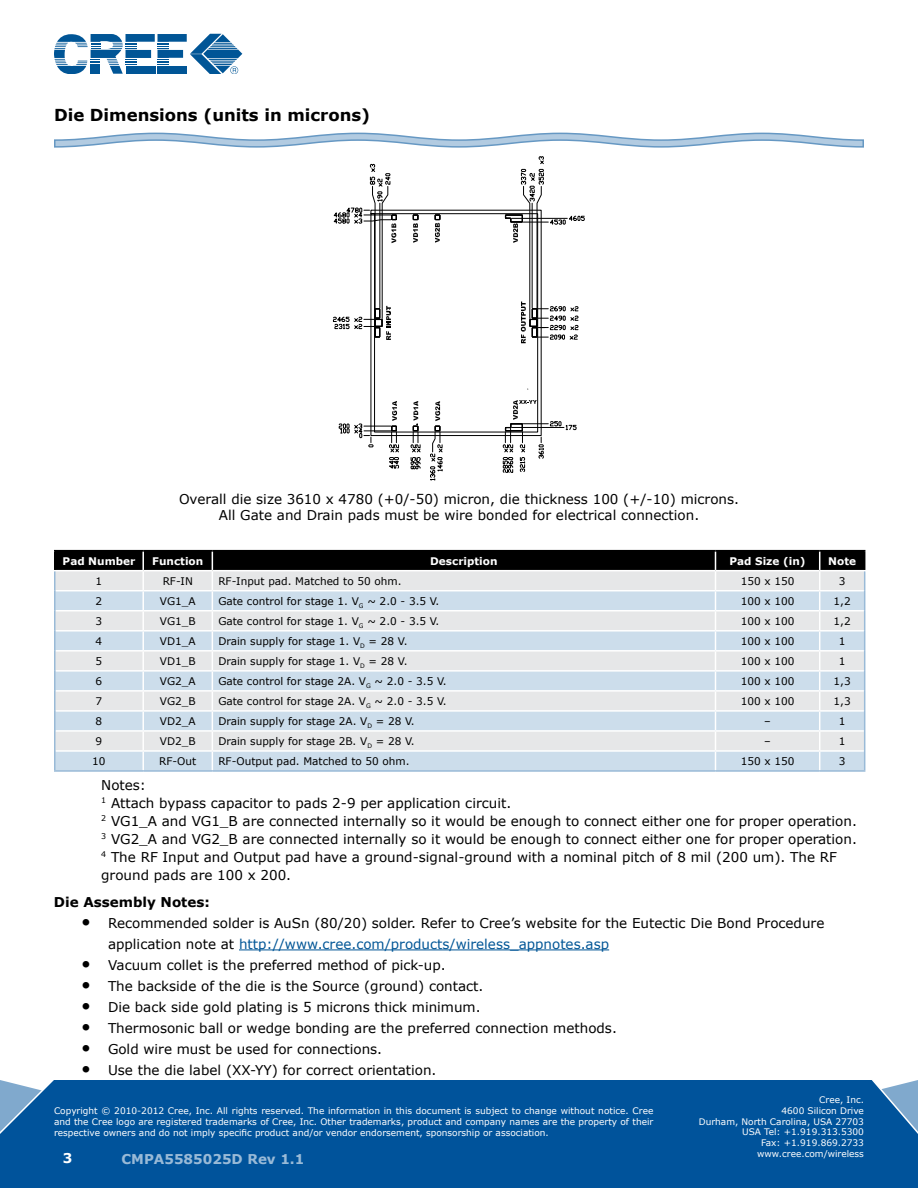
<style>
.page{position:relative;width:918px;height:1188px;background:#fff}
.page>*{position:absolute;margin:0;border:0;box-sizing:border-box;transform-origin:0 0}
.t1{font:700 16.5px "Verdana";color:#000}
.t2{font:13.5px/18px "Verdana";color:#000}
.t3{font:700 13.5px "Verdana";color:#99bad7}
.t4{font:700 13.5px "Verdana";color:#000}
.t5{font:700 13.5px "Verdana";color:#fff}
.t6{font:10.5px "Verdana";color:#000}
.t7{font:700 10.5px "Verdana";color:#fff}
.t8{font:9px/10.8px "Verdana";color:#fff;text-align:right}
.s1{font-size:18px}
.s2{color:#005596}
</style>
<div class="page">
<div style="left:0;top:1080px;width:918px;height:108px;background:#00539b"></div>
<svg style="left:54px;top:34px;width:188px;height:40px"></svg>
<hr style="left:239px;top:950px;width:370px;height:1px;background:#005596">
<svg style="left:54px;top:132px;width:810px;height:16px"></svg>
<hr style="left:54px;top:550px;width:89px;height:1px;background:#000">
<hr style="left:143px;top:550px;width:69px;height:1px;background:#000">
<hr style="left:212px;top:550px;width:504px;height:1px;background:#000">
<hr style="left:716px;top:550px;width:104px;height:1px;background:#000">
<hr style="left:820px;top:550px;width:45px;height:1px;background:#000">
<svg style="left:54px;top:551px;width:811px;height:219px;background:#c9d0d6"></svg>
<hr style="left:54px;top:770px;width:89px;height:2px;background:#99bad7">
<hr style="left:143px;top:770px;width:69px;height:2px;background:#99bad7">
<hr style="left:212px;top:770px;width:504px;height:2px;background:#99bad7">
<hr style="left:716px;top:770px;width:104px;height:2px;background:#99bad7">
<hr style="left:820px;top:770px;width:45px;height:2px;background:#99bad7">
<svg style="left:333px;top:156px;width:252px;height:325px"></svg>
<p class="t1" style="left:54px;top:104px;width:318px">Die Dimensions (units in microns)</p>
<p class="t2" style="left:179px;top:491px;width:562px;line-height:16.2px;text-align:center">Overall die size 3610 x 4780 (+0/-50) micron, die thickness 100 (+/-10) microns.<br>All Gate and Drain pads must be wire bonded for electrical connection.</p>
<p class="t7" style="left:63px;top:557px;width:74px">Pad Number</p>
<p class="t7" style="left:152px;top:557px;width:53px">Function</p>
<p class="t7" style="left:430px;top:557px;width:69px">Description</p>
<p class="t7" style="left:730px;top:554px;width:77px">Pad Size (in)</p>
<p class="t7" style="left:828px;top:557px;width:29px">Note</p>
<p class="t6" style="left:96px;top:577px;width:8px">1</p>
<p class="t6" style="left:163px;top:577px;width:32px">RF-IN</p>
<p class="t6" style="left:218px;top:577px;width:185px">RF-Input pad. Matched to 50 ohm.</p>
<p class="t6" style="left:741px;top:577px;width:55px">150 x 150</p>
<p class="t6" style="left:839px;top:577px;width:8px">3</p>
<p class="t6" style="left:96px;top:597px;width:8px">2</p>
<p class="t6" style="left:160px;top:597px;width:37px">VG1_A</p>
<p class="t6" style="left:218px;top:597px;width:222px">Gate control for stage 1. V<sub>G</sub> ~ 2.0 - 3.5 V.</p>
<p class="t6" style="left:741px;top:597px;width:55px">100 x 100</p>
<p class="t6" style="left:834px;top:597px;width:19px">1,2</p>
<p class="t6" style="left:96px;top:617px;width:8px">3</p>
<p class="t6" style="left:160px;top:617px;width:37px">VG1_B</p>
<p class="t6" style="left:218px;top:617px;width:223px">Gate control for stage 1. V<sub>G</sub> ~ 2.0 - 3.5 V.</p>
<p class="t6" style="left:741px;top:617px;width:55px">100 x 100</p>
<p class="t6" style="left:834px;top:617px;width:19px">1,2</p>
<p class="t6" style="left:96px;top:637px;width:8px">4</p>
<p class="t6" style="left:160px;top:637px;width:37px">VD1_A</p>
<p class="t6" style="left:218px;top:637px;width:191px">Drain supply for stage 1. V<sub>D</sub> = 28 V.</p>
<p class="t6" style="left:741px;top:637px;width:55px">100 x 100</p>
<p class="t6" style="left:839px;top:637px;width:8px">1</p>
<p class="t6" style="left:96px;top:657px;width:8px">5</p>
<p class="t6" style="left:160px;top:657px;width:37px">VD1_B</p>
<p class="t6" style="left:218px;top:657px;width:191px">Drain supply for stage 1. V<sub>D</sub> = 28 V.</p>
<p class="t6" style="left:741px;top:657px;width:55px">100 x 100</p>
<p class="t6" style="left:839px;top:657px;width:8px">1</p>
<p class="t6" style="left:96px;top:677px;width:8px">6</p>
<p class="t6" style="left:160px;top:677px;width:37px">VG2_A</p>
<p class="t6" style="left:218px;top:677px;width:230px">Gate control for stage 2A. V<sub>G</sub> ~ 2.0 - 3.5 V.</p>
<p class="t6" style="left:741px;top:677px;width:55px">100 x 100</p>
<p class="t6" style="left:834px;top:677px;width:19px">1,3</p>
<p class="t6" style="left:96px;top:697px;width:8px">7</p>
<p class="t6" style="left:160px;top:697px;width:37px">VG2_B</p>
<p class="t6" style="left:218px;top:697px;width:230px">Gate control for stage 2A. V<sub>G</sub> ~ 2.0 - 3.5 V.</p>
<p class="t6" style="left:741px;top:697px;width:55px">100 x 100</p>
<p class="t6" style="left:834px;top:697px;width:19px">1,3</p>
<p class="t6" style="left:96px;top:717px;width:8px">8</p>
<p class="t6" style="left:160px;top:717px;width:37px">VD2_A</p>
<p class="t6" style="left:218px;top:717px;width:198px">Drain supply for stage 2A. V<sub>D</sub> = 28 V.</p>
<p class="t6" style="left:764px;top:717px;width:8px">–</p>
<p class="t6" style="left:839px;top:717px;width:8px">1</p>
<p class="t6" style="left:96px;top:737px;width:8px">9</p>
<p class="t6" style="left:160px;top:737px;width:37px">VD2_B</p>
<p class="t6" style="left:218px;top:737px;width:198px">Drain supply for stage 2B. V<sub>D</sub> = 28 V.</p>
<p class="t6" style="left:764px;top:737px;width:8px">–</p>
<p class="t6" style="left:839px;top:737px;width:8px">1</p>
<p class="t6" style="left:92px;top:757px;width:15px">10</p>
<p class="t6" style="left:159px;top:757px;width:39px">RF-Out</p>
<p class="t6" style="left:218px;top:757px;width:193px">RF-Output pad. Matched to 50 ohm.</p>
<p class="t6" style="left:741px;top:757px;width:55px">150 x 150</p>
<p class="t6" style="left:839px;top:757px;width:8px">3</p>
<p class="t2" style="left:101px;top:777px;width:757px">Notes:<br><sup>1</sup> Attach bypass capacitor to pads 2-9 per application circuit.<br><sup>2</sup> VG1_A and VG1_B are connected internally so it would be enough to connect either one for proper operation.<br><sup>3</sup> VG2_A and VG2_B are connected internally so it would be enough to connect either one for proper operation.<br><sup>4</sup> The RF Input and Output pad have a ground-signal-ground with a nominal pitch of 8 mil (200 um). The RF ground pads are 100 x 200.</p>
<p class="t4" style="left:54px;top:896px;width:157px">Die Assembly Notes:</p>
<p class="t2" style="left:108px;top:912px;width:718px;line-height:21px;text-indent:-27px"><span class="s1">•</span> Recommended solder is AuSn (80/20) solder. Refer to Cree’s website for the Eutectic Die Bond Procedure application note at <span class="s2">http://www.cree.com/products/wireless_appnotes.asp</span></p>
<p class="t2" style="left:81px;top:957px;width:366px"><span class="s1">•</span> Vacuum collet is the preferred method of pick-up.</p>
<p class="t2" style="left:81px;top:978px;width:404px"><span class="s1">•</span> The backside of the die is the Source (ground) contact.</p>
<p class="t2" style="left:81px;top:999px;width:401px"><span class="s1">•</span> Die back side gold plating is 5 microns thick minimum.</p>
<p class="t2" style="left:81px;top:1020px;width:537px"><span class="s1">•</span> Thermosonic ball or wedge bonding are the preferred connection methods.</p>
<p class="t2" style="left:81px;top:1041px;width:303px"><span class="s1">•</span> Gold wire must be used for connections.</p>
<p class="t2" style="left:81px;top:1062px;width:357px"><span class="s1">•</span> Use the die label (XX-YY) for correct orientation.</p>
<p class="t8" style="left:54px;top:1106px;width:601px;text-align:justify">Copyright © 2010-2012 Cree, Inc. All rights reserved. The information in this document is subject to change without notice. Cree and the Cree logo are registered trademarks of Cree, Inc. Other trademarks, product and company names are the property of their respective owners and do not imply speci昀椀c product and/or vendor endorsement, sponsorship or association.</p>
<p class="t5" style="left:63px;top:1152px;width:11px">3</p>
<p class="t3" style="left:122px;top:1152px;width:184px">CMPA5585025D Rev 1.1</p>
<p class="t8" style="left:699px;top:1095px;width:167px">Cree, Inc.<br>4600 Silicon Drive<br>Durham, North Carolina, USA 27703<br>USA Tel: +1.919.313.5300<br>Fax: +1.919.869.2733 www.cree.com/wireless</p>
</div>
